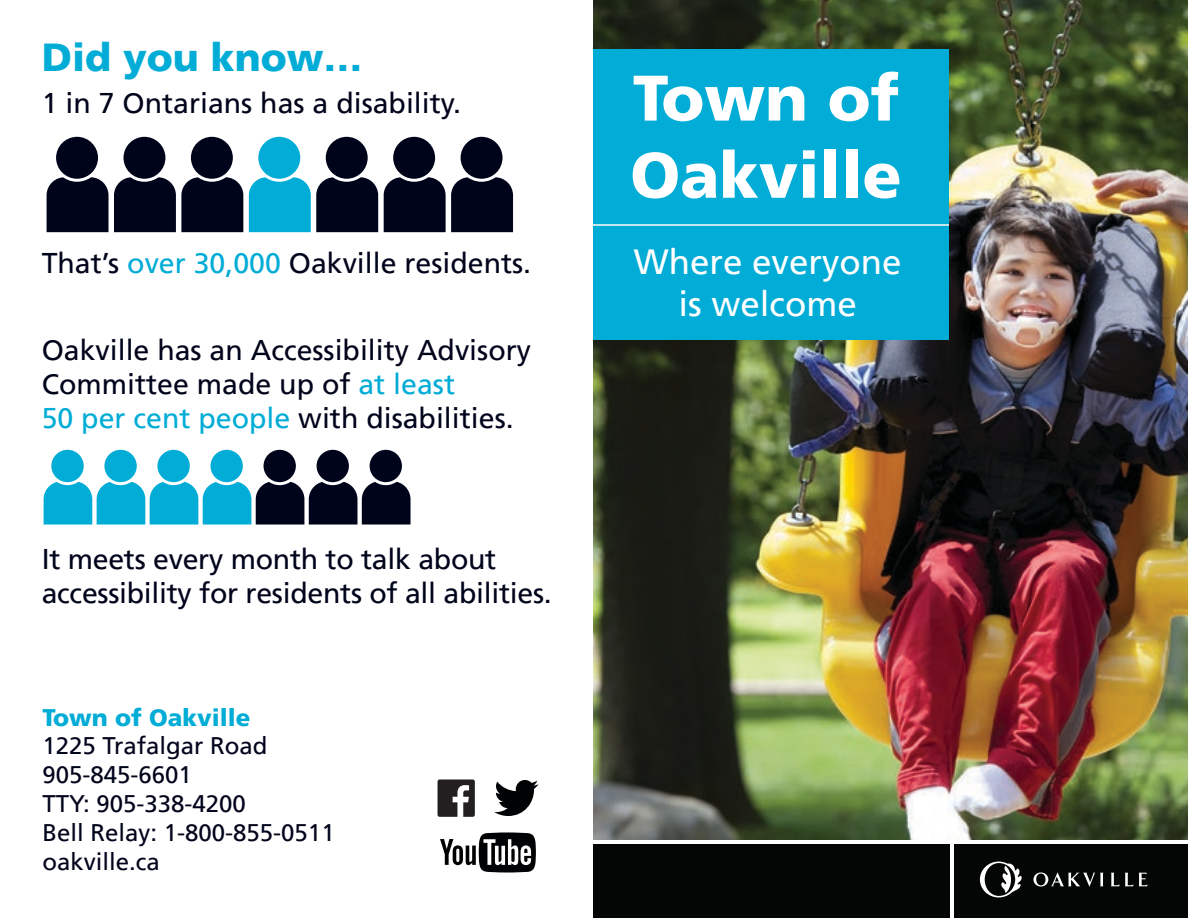
<style>
.page{position:relative;width:1188px;height:918px;background:#fff}
.page>*{position:absolute;margin:0;border:0;box-sizing:border-box;transform-origin:0 0}
.t1{font:900 64.35px/77.1px "Frutiger";color:#fff}
.t2{font:900 39px "Frutiger";color:#01acd6}
.t3{font:34.95px/41.8px "Frutiger";color:#fff;text-align:center}
.t4{font:28.5px/34.2px "Frutiger";color:#00041b}
.t5{font:24px/28.8px "Frutiger";color:#00041b}
.t6{font:900 24px "Frutiger";color:#01acd6}
.s1{color:#01acd6}
</style>
<div class="page">
<img style="left:594px;top:0;width:594px;height:840px">
<div style="left:594px;top:50px;width:355px;height:290px;background:#01acd6"></div>
<hr style="left:594px;top:224px;width:355px;height:2px;background:#fff">
<svg style="left:594px;top:844px;width:594px;height:1px"></svg>
<div style="left:954px;top:845px;width:234px;height:73px;background:#040606"></div>
<div style="left:594px;top:845px;width:356px;height:73px;background:#040606"></div>
<svg style="left:980px;top:862px;width:42px;height:35px"></svg>
<svg style="left:1033px;top:872px;width:71px;height:15px"></svg>
<svg style="left:1111px;top:873px;width:37px;height:13px"></svg>
<div style="left:122px;top:135px;width:45px;height:45px;background:#00041b;border-radius:50%"></div>
<div style="left:120px;top:134px;width:48px;height:48px;border:3px solid #fff;border-radius:50%"></div>
<div style="left:189px;top:135px;width:45px;height:45px;background:#00041b;border-radius:50%"></div>
<div style="left:188px;top:134px;width:48px;height:48px;border:3px solid #fff;border-radius:50%"></div>
<svg style="left:47px;top:177px;width:196px;height:55px;background:#1c2034"></svg>
<div style="left:55px;top:135px;width:45px;height:45px;background:#00041b;border-radius:50%"></div>
<div style="left:53px;top:134px;width:48px;height:48px;border:3px solid #fff;border-radius:50%"></div>
<div style="left:257px;top:135px;width:45px;height:45px;background:#01acd6;border-radius:50%"></div>
<div style="left:255px;top:134px;width:48px;height:48px;border:3px solid #fff;border-radius:50%"></div>
<svg style="left:249px;top:177px;width:129px;height:55px;background:#196885"></svg>
<div style="left:324px;top:135px;width:45px;height:45px;background:#00041b;border-radius:50%"></div>
<div style="left:323px;top:134px;width:48px;height:48px;border:3px solid #fff;border-radius:50%"></div>
<div style="left:392px;top:135px;width:45px;height:45px;background:#00041b;border-radius:50%"></div>
<div style="left:390px;top:134px;width:48px;height:48px;border:3px solid #fff;border-radius:50%"></div>
<svg style="left:384px;top:177px;width:129px;height:55px;background:#181c30"></svg>
<div style="left:459px;top:135px;width:45px;height:45px;background:#00041b;border-radius:50%"></div>
<div style="left:458px;top:134px;width:48px;height:48px;border:3px solid #fff;border-radius:50%"></div>
<div style="left:103px;top:448px;width:35px;height:36px;background:#01acd6;border-radius:50%"></div>
<div style="left:101px;top:447px;width:39px;height:38px;border:3px solid #fff;border-radius:50%"></div>
<div style="left:156px;top:448px;width:35px;height:36px;background:#01acd6;border-radius:50%"></div>
<div style="left:154px;top:447px;width:39px;height:38px;border:3px solid #fff;border-radius:50%"></div>
<div style="left:50px;top:448px;width:35px;height:36px;background:#01acd6;border-radius:50%"></div>
<div style="left:48px;top:447px;width:39px;height:38px;border:3px solid #fff;border-radius:50%"></div>
<div style="left:209px;top:448px;width:35px;height:36px;background:#01acd6;border-radius:50%"></div>
<div style="left:207px;top:447px;width:39px;height:38px;border:3px solid #fff;border-radius:50%"></div>
<div style="left:262px;top:448px;width:35px;height:36px;background:#00041b;border-radius:50%"></div>
<div style="left:261px;top:447px;width:38px;height:38px;border:3px solid #fff;border-radius:50%"></div>
<div style="left:315px;top:448px;width:35px;height:36px;background:#00041b;border-radius:50%"></div>
<div style="left:314px;top:447px;width:38px;height:38px;border:3px solid #fff;border-radius:50%"></div>
<svg style="left:44px;top:481px;width:367px;height:44px;background:#2b7d9a"></svg>
<div style="left:368px;top:448px;width:35px;height:36px;background:#00041b;border-radius:50%"></div>
<div style="left:367px;top:447px;width:38px;height:38px;border:3px solid #fff;border-radius:50%"></div>
<svg style="left:438px;top:779px;width:37px;height:38px"></svg>
<svg style="left:494px;top:780px;width:45px;height:36px"></svg>
<svg style="left:440px;top:833px;width:96px;height:39px"></svg>
<h2 class="t2" style="left:42px;top:34px;width:322px">Did you know…</h2>
<p class="t4" style="left:42px;top:86px;width:421px">1 in 7 Ontarians has a disability.</p>
<p class="t4" style="left:42px;top:246px;width:491px">That’s <span class="s1">over 30,000</span> Oakville residents.</p>
<p class="t4" style="left:42px;top:333px;width:491px">Oakville has an Accessibility Advisory<br>Committee made up of <span class="s1">at least<br>50 per cent people</span> with disabilities.</p>
<p class="t4" style="left:42px;top:542px;width:512px">It meets every month to talk about accessibility for residents of all abilities.</p>
<p class="t6" style="left:43px;top:703px;width:210px">Town of Oakville</p>
<p class="t5" style="left:43px;top:732px;width:294px">1225 Trafalgar Road<br>905-845-6601<br>TTY: 905-338-4200<br>Bell Relay: 1-800-855-0511 oakville.ca</p>
<h1 class="t1" style="left:630px;top:59px;width:273px">Town of<br>Oakville</h1>
<p class="t3" style="left:634px;top:241px;width:269px">Where everyone is welcome</p>
</div>
